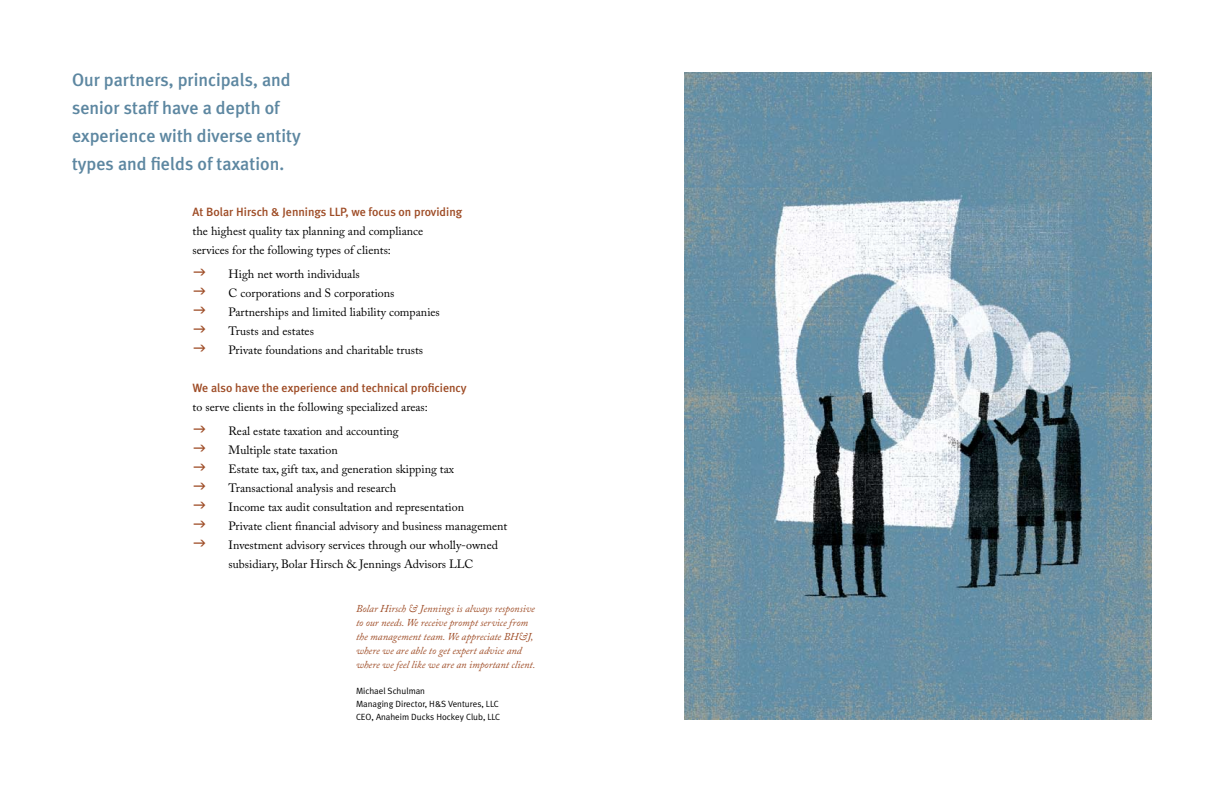
<style>
.page{position:relative;width:1224px;height:792px;background:#fff}
.page>*{position:absolute;margin:0;border:0;box-sizing:border-box;transform-origin:0 0}
.t1{font:500 18px/28px "Meta Plus";color:#5d87a1}
.t2{font:12px/19px "Adobe Caslon Pro";color:#000}
.t3{font:500 12px "Meta Plus";color:#9e4c26}
.t4{font:italic 10.5px/14px "Adobe Caslon Pro";color:#9e4c26}
.t5{font:9px/13px "Meta Plus Normal";color:#000}
</style>
<div class="page">
<img style="left:684px;top:73px;width:468px;height:647px">
<h1 class="t1" style="left:72px;top:66px;width:230px">Our partners, principals, and senior staff have a depth of experience with diverse entity types and fields of taxation.</h1>
<p class="t3" style="left:193px;top:205px;width:271px">At Bolar Hirsch &amp; Jennings LLP, we focus on providing</p>
<p class="t2" style="left:193px;top:222px;width:232px">the highest quality tax planning and compliance services for the following types of clients:</p>
<p class="t2" style="left:229px;top:265px;width:213px">High net worth individuals<br>C corporations and S corporations Partnerships and limited liability companies Trusts and estates<br>Private foundations and charitable trusts</p>
<p class="t3" style="left:193px;top:381px;width:276px">We also have the experience and technical proficiency</p>
<p class="t2" style="left:193px;top:395px;width:237px;line-height:24px;text-align:center">to serve clients in the following specialized areas:<br>Real estate taxation and accounting</p>
<p class="t2" style="left:229px;top:441px;width:280px">Multiple state taxation<br>Estate tax, gift tax, and generation skipping tax Transactional analysis and research<br>Income tax audit consultation and representation<br>Private client financial advisory and business management Investment advisory services through our wholly-owned subsidiary, Bolar Hirsch &amp; Jennings Advisors LLC</p>
<p class="t4" style="left:356px;top:601px;width:181px">Bolar Hirsch &amp; Jennings is always responsive to our needs. We receive prompt service from the management team. We appreciate BH&amp;J, where we are able to get expert advice and where we feel like we are an important client.</p>
<p class="t5" style="left:356px;top:684px;width:146px">Michael Schulman<br>Managing Director, H&amp;S Ventures, LLC<br>CEO, Anaheim Ducks Hockey Club, LLC</p>
</div>
